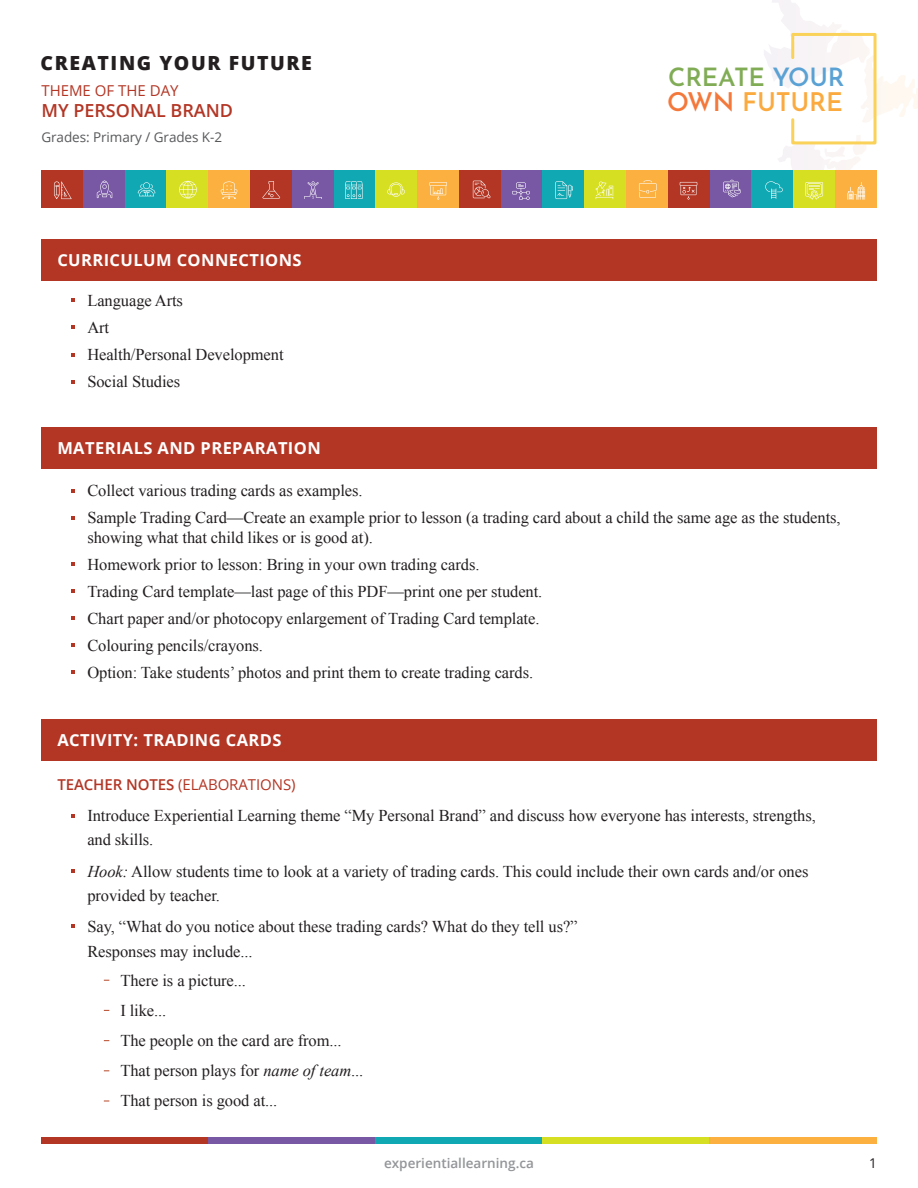
<style>
.page{position:relative;width:918px;height:1188px;background:#fff}
.page>*{position:absolute;margin:0;border:0;box-sizing:border-box;transform-origin:0 0}
.t1{font:600 25.65px "Josefin Sans";letter-spacing:-.01em;color:#faaa3f}
.t2{font:600 25.05px "Josefin Sans";letter-spacing:-.01em;color:#81ac56}
.t3{font:800 19.5px "Open Sans";letter-spacing:.08em;color:#231f20}
.t4{font:600 18px "Open Sans";color:#b33625}
.t5{font:16.5px/27px "Times New Roman";letter-spacing:-.005em;color:#231f20}
.t6{font:700 16.5px "Open Sans";letter-spacing:.025em;color:#fff}
.t7{font:15px "Open Sans";letter-spacing:-.005em;color:#b33625}
.t8{font:13.5px "Open Sans";letter-spacing:-.005em;color:#58595b}
.t9{font:600 13.5px "Open Sans";color:#939598}
.t10{font:13.5px "Open Sans";color:#231f20}
.s1{color:#5aa1d4}
.s2{color:#f4783a}
.s3{font-weight:600}
.s4{font-style:italic}
</style>
<div class="page">
<div style="left:41px;top:719px;width:836px;height:42px;background:#b33625"></div>
<svg style="left:71px;top:814px;width:3px;height:4px"></svg>
<svg style="left:71px;top:869px;width:3px;height:4px"></svg>
<svg style="left:71px;top:924px;width:3px;height:4px"></svg>
<svg style="left:71px;top:489px;width:3px;height:4px"></svg>
<svg style="left:71px;top:516px;width:3px;height:4px"></svg>
<svg style="left:71px;top:616px;width:3px;height:4px"></svg>
<svg style="left:71px;top:643px;width:3px;height:4px"></svg>
<svg style="left:71px;top:670px;width:3px;height:4px"></svg>
<svg style="left:71px;top:325px;width:3px;height:4px"></svg>
<svg style="left:71px;top:380px;width:3px;height:4px"></svg>
<div style="left:41px;top:239px;width:836px;height:42px;background:#b33625"></div>
<div style="left:41px;top:428px;width:836px;height:41px;background:#b33625"></div>
<div style="left:41px;top:1137px;width:167px;height:7px;background:#b33625"></div>
<div style="left:208px;top:1137px;width:167px;height:7px;background:#7857a4"></div>
<div style="left:375px;top:1137px;width:168px;height:7px;background:#10a8b3"></div>
<div style="left:543px;top:1137px;width:167px;height:7px;background:#d7df23"></div>
<div style="left:710px;top:1137px;width:167px;height:7px;background:#fbb040"></div>
<div style="left:41px;top:171px;width:42px;height:37px;background:#b33625"></div>
<div style="left:83px;top:171px;width:42px;height:37px;background:#7857a4"></div>
<div style="left:125px;top:171px;width:41px;height:37px;background:#10a8b3"></div>
<div style="left:166px;top:171px;width:42px;height:37px;background:#d7df23"></div>
<div style="left:208px;top:171px;width:42px;height:37px;background:#fbb040"></div>
<div style="left:250px;top:171px;width:42px;height:37px;background:#b33625"></div>
<div style="left:292px;top:171px;width:42px;height:37px;background:#7857a4"></div>
<div style="left:334px;top:171px;width:41px;height:37px;background:#10a8b3"></div>
<div style="left:375px;top:171px;width:42px;height:37px;background:#d7df23"></div>
<div style="left:417px;top:171px;width:42px;height:37px;background:#fbb040"></div>
<div style="left:459px;top:171px;width:42px;height:37px;background:#b33625"></div>
<div style="left:501px;top:171px;width:42px;height:37px;background:#7857a4"></div>
<div style="left:543px;top:171px;width:41px;height:37px;background:#10a8b3"></div>
<div style="left:584px;top:171px;width:42px;height:37px;background:#d7df23"></div>
<div style="left:626px;top:171px;width:42px;height:37px;background:#fbb040"></div>
<div style="left:668px;top:171px;width:42px;height:37px;background:#b33625"></div>
<div style="left:710px;top:171px;width:42px;height:37px;background:#7857a4"></div>
<div style="left:752px;top:171px;width:41px;height:37px;background:#10a8b3"></div>
<div style="left:793px;top:171px;width:42px;height:37px;background:#d7df23"></div>
<div style="left:835px;top:171px;width:42px;height:37px;background:#fbb040"></div>
<svg style="left:473px;top:181px;width:18px;height:17px"></svg>
<svg style="left:304px;top:181px;width:18px;height:18px"></svg>
<svg style="left:262px;top:181px;width:18px;height:18px"></svg>
<svg style="left:97px;top:181px;width:15px;height:17px"></svg>
<svg style="left:54px;top:181px;width:18px;height:18px"></svg>
<svg style="left:512px;top:182px;width:18px;height:18px"></svg>
<svg style="left:680px;top:182px;width:17px;height:4px"></svg>
<svg style="left:681px;top:186px;width:16px;height:14px"></svg>
<svg style="left:179px;top:181px;width:18px;height:17px"></svg>
<svg style="left:596px;top:182px;width:17px;height:17px"></svg>
<svg style="left:220px;top:181px;width:18px;height:18px"></svg>
<svg style="left:345px;top:181px;width:18px;height:18px"></svg>
<svg style="left:723px;top:179px;width:18px;height:18px"></svg>
<svg style="left:138px;top:182px;width:17px;height:14px"></svg>
<svg style="left:555px;top:181px;width:18px;height:18px"></svg>
<svg style="left:429px;top:182px;width:18px;height:18px"></svg>
<svg style="left:387px;top:182px;width:18px;height:15px"></svg>
<svg style="left:639px;top:180px;width:18px;height:18px"></svg>
<svg style="left:759px;top:0;width:159px;height:200px"></svg>
<p class="t3" style="left:41px;top:48px;width:273px">CREATING YOUR FUTURE</p>
<p class="t7" style="left:41px;top:80px;width:139px">THEME OF THE DAY</p>
<p class="t4" style="left:41px;top:98px;width:193px">MY PERSONAL BRAND</p>
<p class="t8" style="left:41px;top:128px;width:182px">Grades: Primary / Grades K-2</p>
<h2 class="t2" style="left:668px;top:55px;width:178px">CREATE <span class="s1">YOUR</span></h2>
<h1 class="t1" style="left:667px;top:80px;width:178px"><span class="s2">OWN</span> FUTURE</h1>
<p class="t6" style="left:57px;top:248px;width:246px">CURRICULUM CONNECTIONS</p>
<p class="t5" style="left:87px;top:286px;width:198px">Language Arts<br>Art<br>Health/Personal Development<br>Social Studies</p>
<p class="t6" style="left:57px;top:436px;width:265px">MATERIALS AND PREPARATION</p>
<p class="t5" style="left:87px;top:477px;width:755px">Collect various trading cards as examples.<br>Sample Trading Card—Create an example prior to lesson (a trading card about a child the same age as the students,</p>
<p class="t5" style="left:87px;top:523px;width:457px">showing what that child likes or is good at).<br>Homework prior to lesson: Bring in your own trading cards.<br>Trading Card template—last page of this PDF—print one per student.<br>Chart paper and/or photocopy enlargement of Trading Card template.<br>Colouring pencils/crayons.<br>Option: Take students’ photos and print them to create trading cards.</p>
<p class="t6" style="left:57px;top:728px;width:226px">ACTIVITY: TRADING CARDS</p>
<p class="t7" style="left:57px;top:774px;width:240px"><span class="s3">TEACHER NOTES</span> (ELABORATIONS)</p>
<p class="t5" style="left:87px;top:804px;width:730px;line-height:24px">Introduce Experiential Learning theme “My Personal Brand” and discuss how everyone has interests, strengths, and skills.</p>
<p class="t5" style="left:87px;top:859px;width:723px;line-height:24px"><span class="s4">Hook:</span> Allow students time to look at a variety of trading cards. This could include their own cards and/or ones provided by teacher.</p>
<p class="t5" style="left:87px;top:915px;width:492px;line-height:24px">Say, “What do you notice about these trading cards? What do they tell us?”<br>Responses may include...</p>
<p class="t5" style="left:120px;top:966px;width:245px;line-height:30px">There is a picture...<br>I like...<br>The people on the card are from...<br>That person plays for <span class="s4">name of team</span>...<br>That person is good at...</p>
<p class="t9" style="left:384px;top:1154px;width:151px">experientiallearning.ca</p>
<p class="t10" style="left:869px;top:1154px;width:9px">1</p>
</div>
